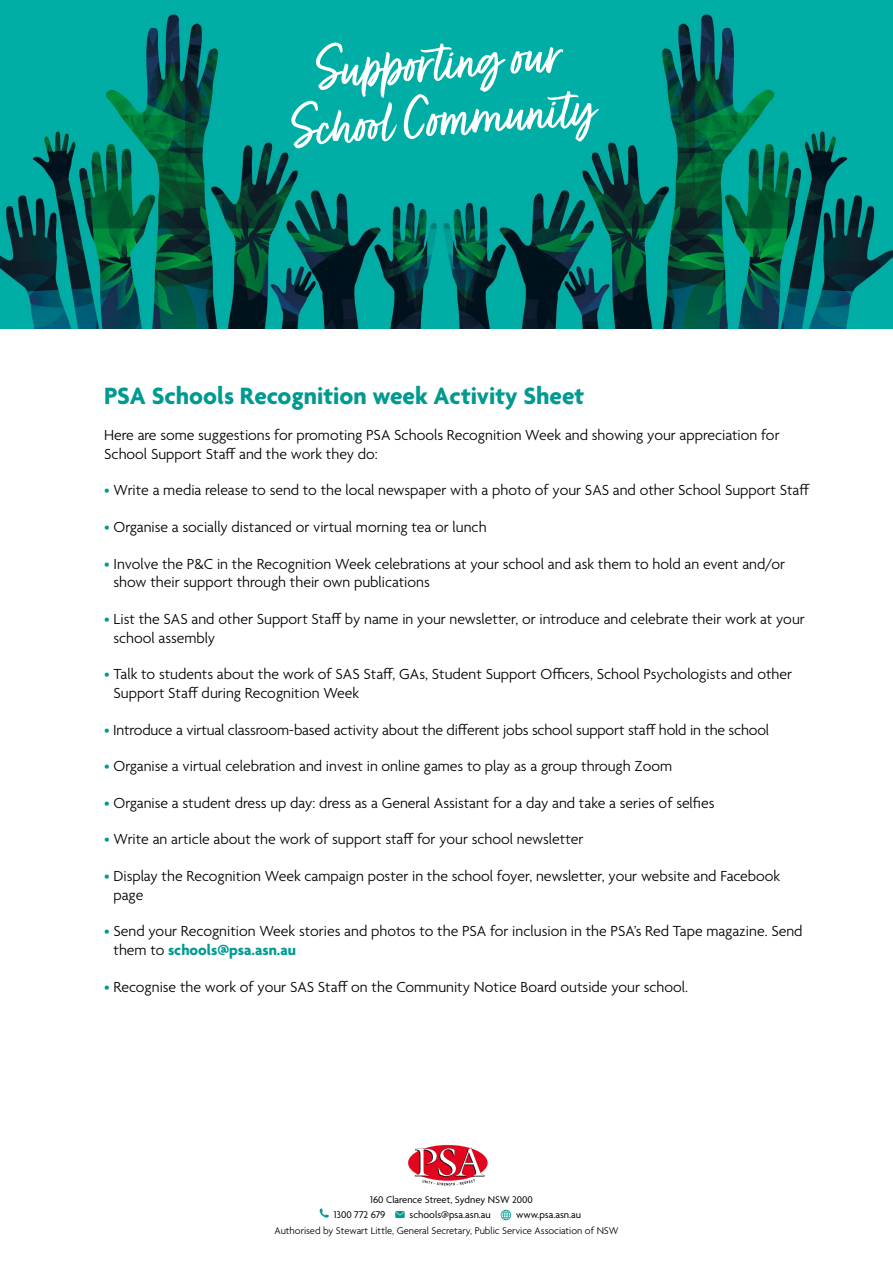
<style>
.page{position:relative;width:893px;height:1263px;background:#fff}
.page>*{position:absolute;margin:0;border:0;box-sizing:border-box;transform-origin:0 0}
.t1{font:700 25.5px "Agenda";color:#009a91}
.t2{font:300 15.75px/18.9px "Agenda";color:#000}
.t3{font:10.5px/14.7px "Agenda";color:#000}
.t4{font:300 10.5px "Agenda";color:#000}
.s1{color:#009a91}
.s2{font-weight:700;color:#009a91}
</style>
<div class="page">
<svg style="left:408px;top:1145px;width:80px;height:40px"></svg>
<img style="left:0;top:0;width:893px;height:328px">
<svg style="left:291px;top:42px;width:308px;height:106px"></svg>
<svg style="left:320px;top:1208px;width:9px;height:10px"></svg>
<svg style="left:395px;top:1211px;width:10px;height:7px"></svg>
<svg style="left:501px;top:1210px;width:10px;height:10px"></svg>
<h1 class="t1" style="left:104px;top:382px;width:482px">PSA Schools Recognition week Activity Sheet</h1>
<p class="t2" style="left:104px;top:426px;width:677px">Here are some suggestions for promoting PSA Schools Recognition Week and showing your appreciation for<br>School Support Staff and the work they do:</p>
<p class="t2" style="left:104px;top:482px;width:707px"><span class="s1">•</span> Write a media release to send to the local newspaper with a photo of your SAS and other School Support Staff</p>
<p class="t2" style="left:104px;top:518px;width:384px"><span class="s1">•</span> Organise a socially distanced or virtual morning tea or lunch</p>
<p class="t2" style="left:113px;top:555px;width:673px;text-indent:-9px"><span class="s1">•</span> Involve the P&amp;C in the Recognition Week celebrations at your school and ask them to hold an event and/or show their support through their own publications</p>
<p class="t2" style="left:113px;top:610px;width:693px;text-indent:-9px"><span class="s1">•</span> List the SAS and other Support Staff by name in your newsletter, or introduce and celebrate their work at your school assembly</p>
<p class="t2" style="left:113px;top:666px;width:680px;text-indent:-9px"><span class="s1">•</span> Talk to students about the work of SAS Staff, GAs, Student Support Officers, School Psychologists and other<br>Support Staff during Recognition Week</p>
<p class="t2" style="left:104px;top:721px;width:667px"><span class="s1">•</span> Introduce a virtual classroom-based activity about the different jobs school support staff hold in the school</p>
<p class="t2" style="left:104px;top:758px;width:569px"><span class="s1">•</span> Organise a virtual celebration and invest in online games to play as a group through Zoom</p>
<p class="t2" style="left:104px;top:794px;width:612px"><span class="s1">•</span> Organise a student dress up day: dress as a General Assistant for a day and take a series of selfies</p>
<p class="t2" style="left:104px;top:831px;width:481px"><span class="s1">•</span> Write an article about the work of support staff for your school newsletter</p>
<p class="t2" style="left:113px;top:867px;width:668px;text-indent:-9px"><span class="s1">•</span> Display the Recognition Week campaign poster in the school foyer, newsletter, your website and Facebook page</p>
<p class="t2" style="left:113px;top:923px;width:691px;text-indent:-9px"><span class="s1">•</span> Send your Recognition Week stories and photos to the PSA for inclusion in the PSA’s Red Tape magazine. Send them to <span class="s2">schools@psa.asn.au</span></p>
<p class="t2" style="left:104px;top:978px;width:585px"><span class="s1">•</span> Recognise the work of your SAS Staff on the Community Notice Board outside your school.</p>
<p class="t3" style="left:334px;top:1193px;width:201px;text-indent:37px">160 Clarence Street, Sydney NSW 2000<br>1300 772 679</p>
<p class="t3" style="left:410px;top:1207px;width:83px">schools@psa.asn.au</p>
<p class="t3" style="left:516px;top:1207px;width:67px">www.psa.asn.au</p>
<p class="t4" style="left:274px;top:1225px;width:346px">Authorised by Stewart Little, General Secretary, Public Service Association of NSW</p>
</div>
